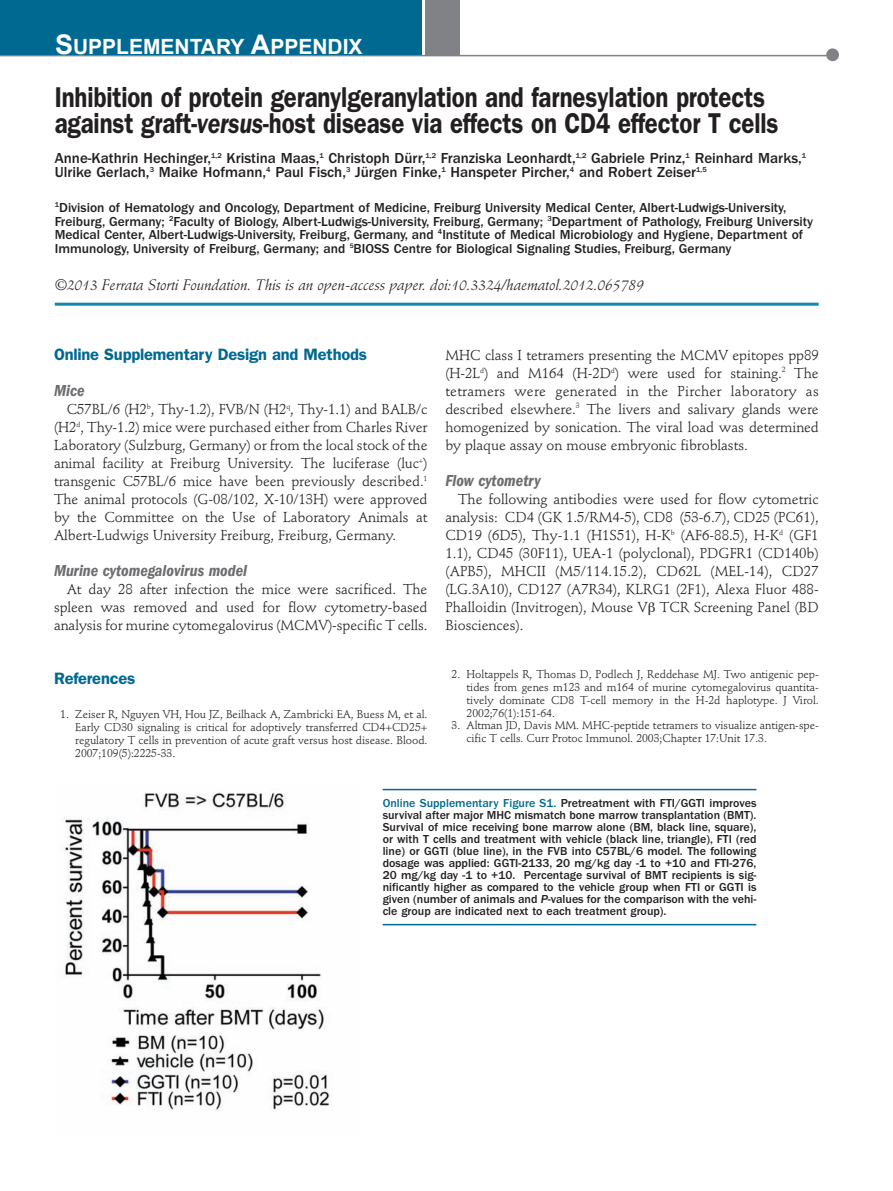
<style>
.page{position:relative;width:893px;height:1191px;background:#fff}
.page>*{position:absolute;margin:0;border:0;box-sizing:border-box;transform-origin:0 0}
.t1{font:600 28.8px/25.5px "Franklin Gothic";letter-spacing:-.005em;color:#231f20;scale:.83 1}
.t2{font:700 21px "Arial";color:#fff}
.t3{font:600 16.5px "Franklin Gothic";letter-spacing:-.01em;color:#006991}
.t4{font:italic 600 condensed 16.5px "Franklin Gothic";color:#6c6d70}
.t5{font:500 15px/13.5px "Franklin Gothic";color:#231f20}
.t6{font:italic 15px "Stempel Schneidler";letter-spacing:-.005em;color:#231f20}
.t7{font:14.25px/18px "Stempel Schneidler";letter-spacing:-.005em;color:#231f20;text-align:justify}
.t8{font:500 13.5px/13.5px "Franklin Gothic";color:#231f20}
.t9{font:500 12px/12px "Franklin Gothic";color:#231f20;text-align:justify}
.t10{font:11.25px/12.8px "Stempel Schneidler";letter-spacing:-.005em;color:#231f20;text-align:justify}
.s1{font-size:27px}
.s2{font-style:italic}
.s3{font-size:15.15px}
.s4{color:#006991}
</style>
<div class="page">
<hr style="left:0;top:55px;width:837px;height:1px;background:#808285">
<div style="left:826px;top:48px;width:13px;height:13px;background:#808285;border-radius:50%"></div>
<div style="left:426px;top:0;width:34px;height:55px;background:#808285"></div>
<div style="left:0;top:0;width:422px;height:55px;background:#006991"></div>
<hr style="left:55px;top:303px;width:764px;height:3px;background:#0d8aaf">
<img style="left:62px;top:792px;width:271px;height:319px">
<hr style="left:383px;top:789px;width:373px;height:1px;background:#006991">
<hr style="left:383px;top:924px;width:373px;height:1px;background:#006991">
<h2 class="t2" style="left:55px;top:35px;width:309px"><span class="s1">S</span>UPPLEMENTARY <span class="s1">A</span>PPENDIX</h2>
<h1 class="t1" style="left:55px;top:87px;width:874px">Inhibition of protein geranylgeranylation and farnesylation protects against graft-<span class="s2">versus</span>-host disease via effects on CD4 effector T cells</h1>
<p class="t5" style="left:55px;top:153px;width:753px">Anne-Kathrin Hechinger,<sup>1,2</sup> Kristina Maas,<sup>1</sup> Christoph Dürr,<sup>1,2</sup> Franziska Leonhardt,<sup>1,2</sup> Gabriele Prinz,<sup>1</sup> Reinhard Marks,<sup>1<br></sup>Ulrike Gerlach,<sup>3</sup> Maike Hofmann,<sup>4</sup> Paul Fisch,<sup>3</sup> Jürgen Finke,<sup>1</sup> Hanspeter Pircher,<sup>4</sup> and Robert Zeiser<sup>1,5</sup></p>
<p class="t8" style="left:55px;top:202px;width:760px"><sup>1</sup>Division of Hematology and Oncology, Department of Medicine, Freiburg University Medical Center, Albert-Ludwigs-University, Freiburg, Germany; <sup>2</sup>Faculty of Biology, Albert-Ludwigs-University, Freiburg, Germany; <sup>3</sup>Department of Pathology, Freiburg University Medical Center, Albert-Ludwigs-University, Freiburg, Germany, and <sup>4</sup>Institute of Medical Microbiology and Hygiene, Department of Immunology, University of Freiburg, Germany; and <sup>5</sup>BIOSS Centre for Biological Signaling Studies, Freiburg, Germany</p>
<p class="t6" style="left:55px;top:278px;width:591px"><span class="s3">©</span>2013 Ferrata Storti Foundation. This is an open-access paper. doi:10.3324/haematol.2012.065789</p>
<p class="t3" style="left:54px;top:349px;width:315px">Online Supplementary Design and Methods</p>
<p class="t4" style="left:54px;top:384px;width:32px">Mice</p>
<p class="t7" style="left:54px;top:402px;width:375px;text-indent:13px">C57BL/6 (H2<sup>b</sup>, Thy-1.2), FVB/N (H2<sup>q</sup>, Thy-1.1) and BALB/c (H2<sup>d</sup>, Thy-1.2) mice were purchased either from Charles River Laboratory (Sulzburg, Germany) or from the local stock of the animal facility at Freiburg University. The luciferase (luc<sup>+</sup>) transgenic C57BL/6 mice have been previously described.<sup>1<br></sup>The animal protocols (G-08/102, X-10/13H) were approved by the Committee on the Use of Laboratory Animals at Albert-Ludwigs University Freiburg, Freiburg, Germany.</p>
<p class="t4" style="left:54px;top:564px;width:195px">Murine cytomegalovirus model</p>
<p class="t7" style="left:54px;top:582px;width:375px;text-indent:13px">At day 28 after infection the mice were sacrificed. The spleen was removed and used for flow cytometry-based analysis for murine cytomegalovirus (MCMV)-specific T cells.</p>
<p class="t3" style="left:54px;top:673px;width:83px">References</p>
<p class="t10" style="left:75px;top:709px;width:354px;text-indent:-15px">1. Zeiser R, Nguyen VH, Hou JZ, Beilhack A, Zambricki EA, Buess M, et al.<br>Early CD30 signaling is critical for adoptively transferred CD4+CD25+ regulatory T cells in prevention of acute graft versus host disease. Blood.<br>2007;109(5):2225-33.</p>
<p class="t7" style="left:445px;top:348px;width:375px">MHC class I tetramers presenting the MCMV epitopes pp89 (H-2L<sup>d</sup>) and M164 (H-2D<sup>d</sup>) were used for staining.<sup>2</sup> The tetramers were generated in the Pircher laboratory as described elsewhere.<sup>3</sup> The livers and salivary glands were homogenized by sonication. The viral load was determined by plaque assay on mouse embryonic fibroblasts.</p>
<p class="t4" style="left:445px;top:474px;width:97px">Flow cytometry</p>
<p class="t7" style="left:445px;top:492px;width:375px;text-indent:13px">The following antibodies were used for flow cytometric analysis: CD4 (GK 1.5/RM4-5), CD8 (53-6.7), CD25 (PC61), CD19 (6D5), Thy-1.1 (H1S51), H-K<sup>b</sup> (AF6-88.5), H-K<sup>d</sup> (GF1<br>1.1), CD45 (30F11), UEA-1 (polyclonal), PDGFR1 (CD140b) (APB5), MHCII (M5/114.15.2), CD62L (MEL-14), CD27 (LG.3A10), CD127 (A7R34), KLRG1 (2F1), Alexa Fluor 488- Phalloidin (Invitrogen), Mouse V TCR Screening Panel (BD Biosciences).</p>
<p class="t10" style="left:467px;top:669px;width:354px;text-indent:-15px">2. Holtappels R, Thomas D, Podlech J, Reddehase MJ. Two antigenic pep&shy;tides from genes m123 and m164 of murine cytomegalovirus quantita&shy;tively dominate CD8 T-cell memory in the H-2d haplotype. J Virol.<br>2002;76(1):151-64.</p>
<p class="t10" style="left:467px;top:720px;width:354px;text-indent:-15px">3. Altman JD, Davis MM. MHC-peptide tetramers to visualize antigen-spe&shy;cific T cells. Curr Protoc Immunol. 2003;Chapter 17:Unit 17.3.</p>
<p class="t9" style="left:383px;top:798px;width:375px"><span class="s4">Online Supplementary Figure S1.</span> Pretreatment with FTI/GGTI improves survival after major MHC mismatch bone marrow transplantation (BMT).<br>Survival of mice receiving bone marrow alone (BM, black line, square), or with T cells and treatment with vehicle (black line, triangle), FTI (red line) or GGTI (blue line), in the FVB into C57BL/6 model. The following dosage was applied: GGTI-2133, 20 mg/kg day -1 to +10 and FTI-276, 20 mg/kg day -1 to +10. Percentage survival of BMT recipients is sig&shy;nificantly higher as compared to the vehicle group when FTI or GGTI is given (number of animals and <span class="s2">P</span>-values for the comparison with the vehi&shy;cle group are indicated next to each treatment group).</p>
</div>
